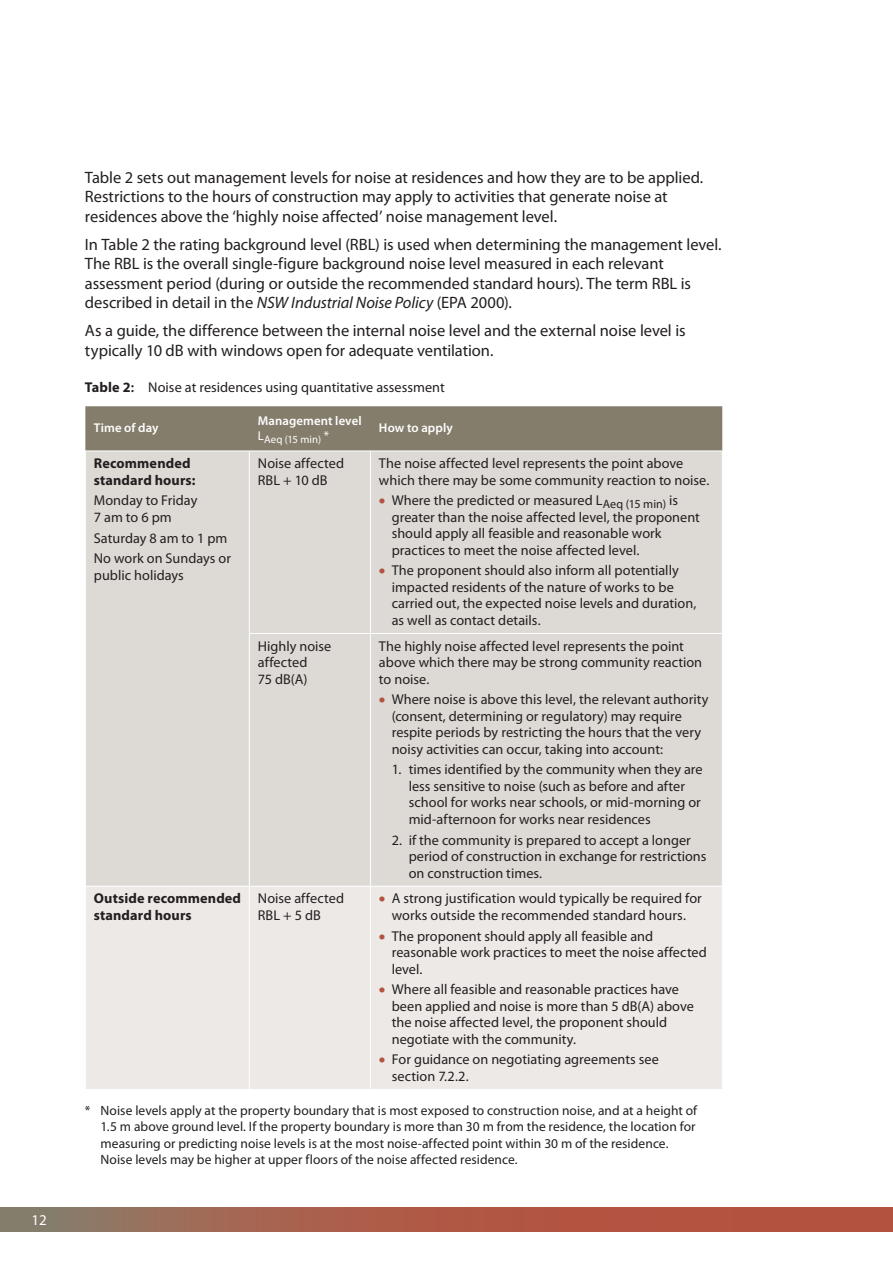
<style>
.page{position:relative;width:893px;height:1263px;background:#fff}
.page>*{position:absolute;margin:0;border:0;box-sizing:border-box;transform-origin:0 0}
.t1{font:16.5px/19.5px "Myriad Pro";color:#231f20}
.t2{font:15px "Myriad Pro";color:#fff}
.t3{font:14.25px/16.5px "Myriad Pro";color:#231f20}
.t4{font:700 14.25px/16.5px "Myriad Pro";letter-spacing:.01em;color:#231f20}
.t5{font:13.5px/16.5px "Myriad Pro";letter-spacing:.005em;color:#231f20}
.t6{font:600 12.75px "Myriad Pro";letter-spacing:.01em;color:#fff}
.t7{font:10.8px "Myriad Pro";letter-spacing:.01em;color:#fff}
.s1{font-style:italic}
.s2{font-weight:700}
.s3{font-weight:600}
</style>
<div class="page">
<svg style="left:0;top:1207px;width:893px;height:25px"></svg>
<div style="left:85px;top:406px;width:637px;height:45px;background:#847d6c"></div>
<div style="left:86px;top:452px;width:636px;height:434px;background:#dddad5"></div>
<div style="left:250px;top:634px;width:472px;height:252px;background:#dddad5"></div>
<div style="left:86px;top:887px;width:636px;height:202px;background:#ece9e6"></div>
<hr style="left:249px;top:451px;width:1px;height:182px;background:#fff">
<hr style="left:370px;top:451px;width:1px;height:182px;background:#fff">
<hr style="left:249px;top:633px;width:121px;height:1px;background:#fff">
<hr style="left:249px;top:634px;width:1px;height:252px;background:#fff">
<hr style="left:370px;top:633px;width:353px;height:1px;background:#fff">
<hr style="left:370px;top:634px;width:1px;height:252px;background:#fff">
<hr style="left:249px;top:887px;width:1px;height:202px;background:#fff">
<hr style="left:370px;top:887px;width:1px;height:202px;background:#fff">
<svg style="left:380px;top:499px;width:5px;height:5px"></svg>
<svg style="left:380px;top:569px;width:5px;height:5px"></svg>
<svg style="left:380px;top:698px;width:5px;height:5px"></svg>
<svg style="left:380px;top:897px;width:5px;height:5px"></svg>
<svg style="left:380px;top:934px;width:5px;height:5px"></svg>
<svg style="left:380px;top:988px;width:5px;height:5px"></svg>
<svg style="left:380px;top:1058px;width:5px;height:5px"></svg>
<p class="t2" style="left:31px;top:1215px;width:17px">12</p>
<p class="t1" style="left:85px;top:168px;width:620px">Table 2 sets out management levels for noise at residences and how they are to be applied.<br>Restrictions to the hours of construction may apply to activities that generate noise at residences above the ‘highly noise affected’ noise management level.</p>
<p class="t1" style="left:85px;top:235px;width:638px">In Table 2 the rating background level (RBL) is used when determining the management level.<br>The RBL is the overall single-figure background noise level measured in each relevant assessment period (during or outside the recommended standard hours). The term RBL is described in detail in the <span class="s1">NSW Industrial Noise Policy</span> (EPA 2000).</p>
<p class="t1" style="left:85px;top:322px;width:602px">As a guide, the difference between the internal noise level and the external noise level is typically 10 dB with windows open for adequate ventilation.</p>
<p class="t3" style="left:85px;top:380px;width:361px"><span class="s2">Table 2</span><span class="s3">:</span> Noise at residences using quantitative assessment</p>
<p class="t6" style="left:94px;top:423px;width:66px">Time of day</p>
<p class="t6" style="left:258px;top:415px;width:105px">Management level</p>
<p class="t7" style="left:258px;top:435px;width:73px"><sup>L</sup>Aeq (15 min) <sup>*</sup></p>
<p class="t6" style="left:379px;top:423px;width:75px">How to apply</p>
<p class="t4" style="left:94px;top:456px;width:103px">Recommended standard hours:</p>
<p class="t3" style="left:94px;top:493px;width:105px">Monday to Friday<br>7 am to 6 pm</p>
<p class="t3" style="left:94px;top:528px;width:139px;line-height:20.7px">Saturday 8 am to 1 pm<br>No work on Sundays or</p>
<p class="t3" style="left:94px;top:568px;width:91px">public holidays</p>
<p class="t3" style="left:258px;top:456px;width:88px">Noise affected<br>RBL + 10 dB</p>
<p class="t3" style="left:379px;top:456px;width:332px">The noise affected level represents the point above which there may be some community reaction to noise.</p>
<p class="t3" style="left:392px;top:493px;width:310px">Where the predicted or measured L<sub>Aeq</sub> <sub>(15</sub> <sub>min)</sub> is greater than the noise affected level, the proponent should apply all feasible and reasonable work practices to meet the noise affected level.</p>
<p class="t3" style="left:392px;top:563px;width:306px">The proponent should also inform all potentially impacted residents of the nature of works to be carried out, the expected noise levels and duration, as well as contact details.</p>
<p class="t3" style="left:258px;top:638px;width:75px">Highly noise affected<br>75 dB(A)</p>
<p class="t3" style="left:379px;top:638px;width:325px">The highly noise affected level represents the point above which there may be strong community reaction to noise.</p>
<p class="t3" style="left:392px;top:692px;width:318px">Where noise is above this level, the relevant authority (consent, determining or regulatory) may require respite periods by restricting the hours that the very noisy activities can occur, taking into account:</p>
<p class="t3" style="left:409px;top:762px;width:295px;text-indent:-17px">1. times identified by the community when they are less sensitive to noise (such as before and after school for works near schools, or mid-morning or mid-afternoon for works near residences</p>
<p class="t3" style="left:409px;top:833px;width:299px;text-indent:-17px">2. if the community is prepared to accept a longer period of construction in exchange for restrictions on construction times.</p>
<p class="t4" style="left:94px;top:891px;width:149px">Outside recommended standard hours</p>
<p class="t3" style="left:258px;top:891px;width:88px">Noise affected<br>RBL + 5 dB</p>
<p class="t3" style="left:392px;top:891px;width:312px">A strong justification would typically be required for works outside the recommended standard hours.</p>
<p class="t3" style="left:392px;top:928px;width:317px">The proponent should apply all feasible and reasonable work practices to meet the noise affected level.</p>
<p class="t3" style="left:392px;top:982px;width:304px">Where all feasible and reasonable practices have been applied and noise is more than 5 dB(A) above the noise affected level, the proponent should negotiate with the community.</p>
<p class="t3" style="left:392px;top:1052px;width:269px">For guidance on negotiating agreements see section 7.2.2.</p>
<p class="t5" style="left:101px;top:1103px;width:598px;text-indent:-16px">* Noise levels apply at the property boundary that is most exposed to construction noise, and at a height of 1.5 m above ground level. If the property boundary is more than 30 m from the residence, the location for measuring or predicting noise levels is at the most noise-affected point within 30 m of the residence.<br>Noise levels may be higher at upper floors of the noise affected residence.</p>
</div>
